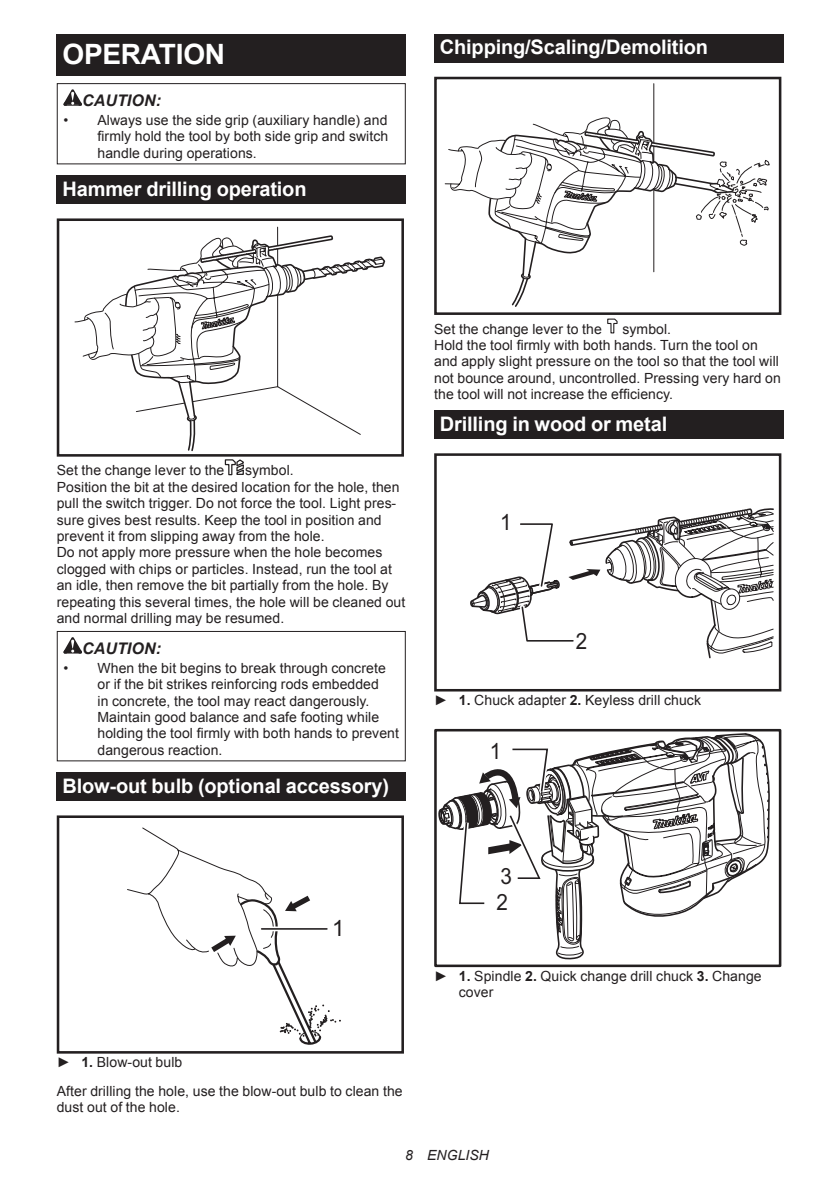
<style>
.page{position:relative;width:840px;height:1191px;background:#fff}
.page>*{position:absolute;margin:0;border:0;box-sizing:border-box;transform-origin:0 0}
.t1{font:700 28px "Arial";letter-spacing:-.01em;color:#fff}
.t2{font:22.4px "Arial";color:#231f20;scale:.92 1}
.t3{font:22.4px "Arial";color:#231f20}
.t4{font:700 20px "Arial";letter-spacing:-.01em;color:#fff}
.t5{font:italic 700 16px "Arial";letter-spacing:.005em;color:#231f20}
.t6{font:14px/16.4px "Arial";letter-spacing:.005em;color:#231f20}
.t7{font:italic 14px "Arial";letter-spacing:.005em;color:#231f20}
.s1{font-weight:700}
</style>
<div class="page">
<div style="left:57px;top:34px;width:348px;height:41px;background:#231f20"></div>
<svg style="left:63px;top:89px;width:19px;height:17px"></svg>
<div style="left:57px;top:83px;width:348px;height:81px;border:1px solid #231f20"></div>
<div style="left:57px;top:176px;width:348px;height:28px;background:#231f20"></div>
<div style="left:57px;top:218px;width:347px;height:238px;border:3px solid #231f20"></div>
<svg style="left:74px;top:226px;width:312px;height:226px"></svg>
<svg style="left:224px;top:459px;width:20px;height:16px"></svg>
<svg style="left:63px;top:637px;width:19px;height:16px"></svg>
<div style="left:57px;top:631px;width:348px;height:130px;border:1px solid #231f20"></div>
<div style="left:57px;top:772px;width:348px;height:29px;background:#231f20"></div>
<svg style="left:127px;top:827px;width:214px;height:218px"></svg>
<svg style="left:261px;top:926px;width:66px;height:5px"></svg>
<hr style="left:261px;top:928px;width:66px;height:1px;background:#231f20">
<div style="left:57px;top:815px;width:347px;height:238px;border:3px solid #231f20"></div>
<div style="left:434px;top:34px;width:348px;height:29px;background:#231f20"></div>
<div style="left:434px;top:77px;width:347px;height:238px;border:3px solid #231f20"></div>
<svg style="left:444px;top:83px;width:326px;height:224px"></svg>
<svg style="left:607px;top:318px;width:11px;height:16px"></svg>
<div style="left:434px;top:410px;width:348px;height:29px;background:#231f20"></div>
<svg style="left:470px;top:508px;width:304px;height:151px"></svg>
<div style="left:434px;top:453px;width:347px;height:238px;border:3px solid #231f20"></div>
<svg style="left:438px;top:733px;width:332px;height:227px"></svg>
<div style="left:434px;top:729px;width:347px;height:238px;border:3px solid #231f20"></div>
<h1 class="t1" style="left:62px;top:35px;width:164px">OPERATION</h1>
<p class="t5" style="left:82px;top:89px;width:80px">CAUTION:</p>
<p class="t6" style="left:97px;top:112px;width:292px;text-align:justify;text-indent:-34px">• Always use the side grip (auxiliary handle) and firmly hold the tool by both side grip and switch handle during operations.</p>
<h3 class="t4" style="left:62px;top:175px;width:245px">Hammer drilling operation</h3>
<h3 class="t4" style="left:439px;top:34px;width:269px">Chipping/Scaling/Demolition</h3>
<p class="t6" style="left:57px;top:462px;width:169px">Set the change lever to the</p>
<p class="t6" style="left:57px;top:462px;width:350px;text-indent:188px">symbol.<br>Position the bit at the desired location for the hole, then pull the switch trigger. Do not force the tool. Light pres&shy;sure gives best results. Keep the tool in position and prevent it from slipping away from the hole.<br>Do not apply more pressure when the hole becomes clogged with chips or particles. Instead, run the tool at an idle, then remove the bit partially from the hole. By repeating this several times, the hole will be cleaned out and normal drilling may be resumed.</p>
<p class="t5" style="left:82px;top:637px;width:80px">CAUTION:</p>
<p class="t6" style="left:97px;top:660px;width:303px;text-indent:-34px">• When the bit begins to break through concrete or if the bit strikes reinforcing rods embedded<br>in concrete, the tool may react dangerously.<br>Maintain good balance and safe footing while holding the tool firmly with both hands to prevent dangerous reaction.</p>
<h3 class="t4" style="left:62px;top:772px;width:328px">Blow-out bulb (optional accessory)</h3>
<h2 class="t3" style="left:332px;top:913px;width:14px">1</h2>
<p class="t6" style="left:57px;top:1048px;width:347px;line-height:28.8px">► <span class="s1">1.</span> Blow-out bulb<br>After drilling the hole, use the blow-out bulb to clean the</p>
<p class="t6" style="left:57px;top:1099px;width:125px">dust out of the hole.</p>
<p class="t6" style="left:434px;top:321px;width:169px">Set the change lever to the</p>
<p class="t6" style="left:434px;top:321px;width:348px;text-indent:188px">symbol.<br>Hold the tool firmly with both hands. Turn the tool on and apply slight pressure on the tool so that the tool will not bounce around, uncontrolled. Pressing very hard on the tool will not increase the efficiency.</p>
<h3 class="t4" style="left:439px;top:410px;width:229px">Drilling in wood or metal</h3>
<h2 class="t2" style="left:499px;top:507px;width:14px">1</h2>
<h2 class="t2" style="left:575px;top:626px;width:14px">2</h2>
<p class="t6" style="left:434px;top:692px;width:268px">► <span class="s1">1.</span> Chuck adapter <span class="s1">2.</span> Keyless drill chuck</p>
<h2 class="t2" style="left:489px;top:736px;width:14px">1</h2>
<h2 class="t2" style="left:500px;top:861px;width:14px">3</h2>
<h2 class="t2" style="left:496px;top:887px;width:14px">2</h2>
<p class="t6" style="left:458px;top:967px;width:304px;text-indent:-25px">► <span class="s1">1.</span> Spindle <span class="s1">2.</span> Quick change drill chuck <span class="s1">3.</span> Change cover</p>
<p class="t7" style="left:405px;top:1146px;width:85px">8 ENGLISH</p>
</div>
